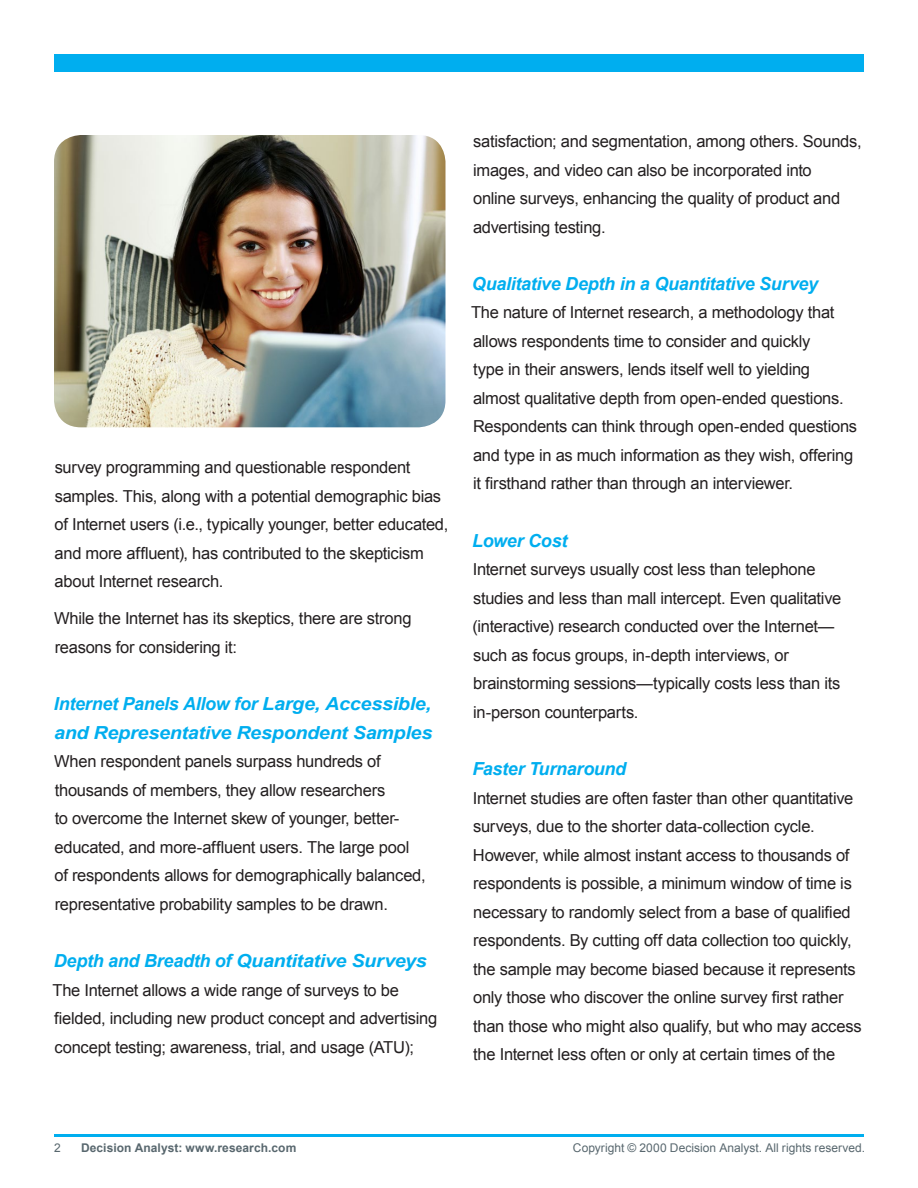
<style>
.page{position:relative;width:918px;height:1188px;background:#fff}
.page>*{position:absolute;margin:0;border:0;box-sizing:border-box;transform-origin:0 0}
.Orange_Headings{font:italic 700 18px/28.5px "Arial";letter-spacing:-.015em;color:#00aeef}
.Paragraph_Style_1{font:16.5px/28.5px "Arial";letter-spacing:-.015em;color:#231f20}
.t1{font:12px "Arial";letter-spacing:.005em;color:#58676e}
.t2{font:700 12px "Arial";letter-spacing:.005em;color:#58676e}
</style>
<div class="page">
<div style="left:54px;top:54px;width:810px;height:18px;background:#00aeef"></div>
<hr style="left:54px;top:1134px;width:810px;height:3px;background:#00aeef">
<img style="left:54px;top:135px;width:391px;height:292px">
<p class="Paragraph_Style_1" style="left:55px;top:453px;width:395px">survey programming and questionable respondent samples. This, along with a potential demographic bias of Internet users (i.e., typically younger, better educated, and more affluent), has contributed to the skepticism about Internet research.</p>
<p class="Paragraph_Style_1" style="left:54px;top:604px;width:359px">While the Internet has its skeptics, there are strong reasons for considering it:</p>
<p class="Orange_Headings" style="left:54px;top:690px;width:380px">Internet Panels Allow for Large, Accessible, and Representative Respondent Samples</p>
<p class="Paragraph_Style_1" style="left:54px;top:747px;width:373px">When respondent panels surpass hundreds of thousands of members, they allow researchers<br>to overcome the Internet skew of younger, better&shy;educated, and more-affluent users. The large pool of respondents allows for demographically balanced, representative probability samples to be drawn.</p>
<p class="Orange_Headings" style="left:54px;top:947px;width:374px">Depth and Breadth of Quantitative Surveys</p>
<p class="Paragraph_Style_1" style="left:53px;top:976px;width:386px">The Internet allows a wide range of surveys to be fielded, including new product concept and advertising concept testing; awareness, trial, and usage (ATU);</p>
<p class="Paragraph_Style_1" style="left:473px;top:127px;width:390px">satisfaction; and segmentation, among others. Sounds, images, and video can also be incorporated into<br>online surveys, enhancing the quality of product and advertising testing.</p>
<p class="Orange_Headings" style="left:472px;top:270px;width:348px">Qualitative Depth in a Quantitative Survey</p>
<p class="Paragraph_Style_1" style="left:471px;top:299px;width:388px">The nature of Internet research, a methodology that allows respondents time to consider and quickly<br>type in their answers, lends itself well to yielding almost qualitative depth from open-ended questions.<br>Respondents can think through open-ended questions and type in as much information as they wish, offering it firsthand rather than through an interviewer.</p>
<p class="Orange_Headings" style="left:472px;top:527px;width:97px">Lower Cost</p>
<p class="Paragraph_Style_1" style="left:472px;top:555px;width:370px">Internet surveys usually cost less than telephone studies and less than mall intercept. Even qualitative (interactive) research conducted over the Internet— such as focus groups, in-depth interviews, or brainstorming sessions—typically costs less than its in-person counterparts.</p>
<p class="Orange_Headings" style="left:472px;top:755px;width:155px">Faster Turnaround</p>
<p class="Paragraph_Style_1" style="left:473px;top:784px;width:390px">Internet studies are often faster than other quantitative surveys, due to the shorter data-collection cycle.<br>However, while almost instant access to thousands of respondents is possible, a minimum window of time is necessary to randomly select from a base of qualified respondents. By cutting off data collection too quickly, the sample may become biased because it represents only those who discover the online survey first rather than those who might also qualify, but who may access the Internet less often or only at certain times of the</p>
<p class="t1" style="left:54px;top:1140px;width:8px">2</p>
<p class="t2" style="left:81px;top:1140px;width:217px">Decision Analyst: www.research.com</p>
<p class="t1" style="left:573px;top:1140px;width:294px">Copyright © 2000 Decision Analyst. All rights reserved.</p>
</div>
